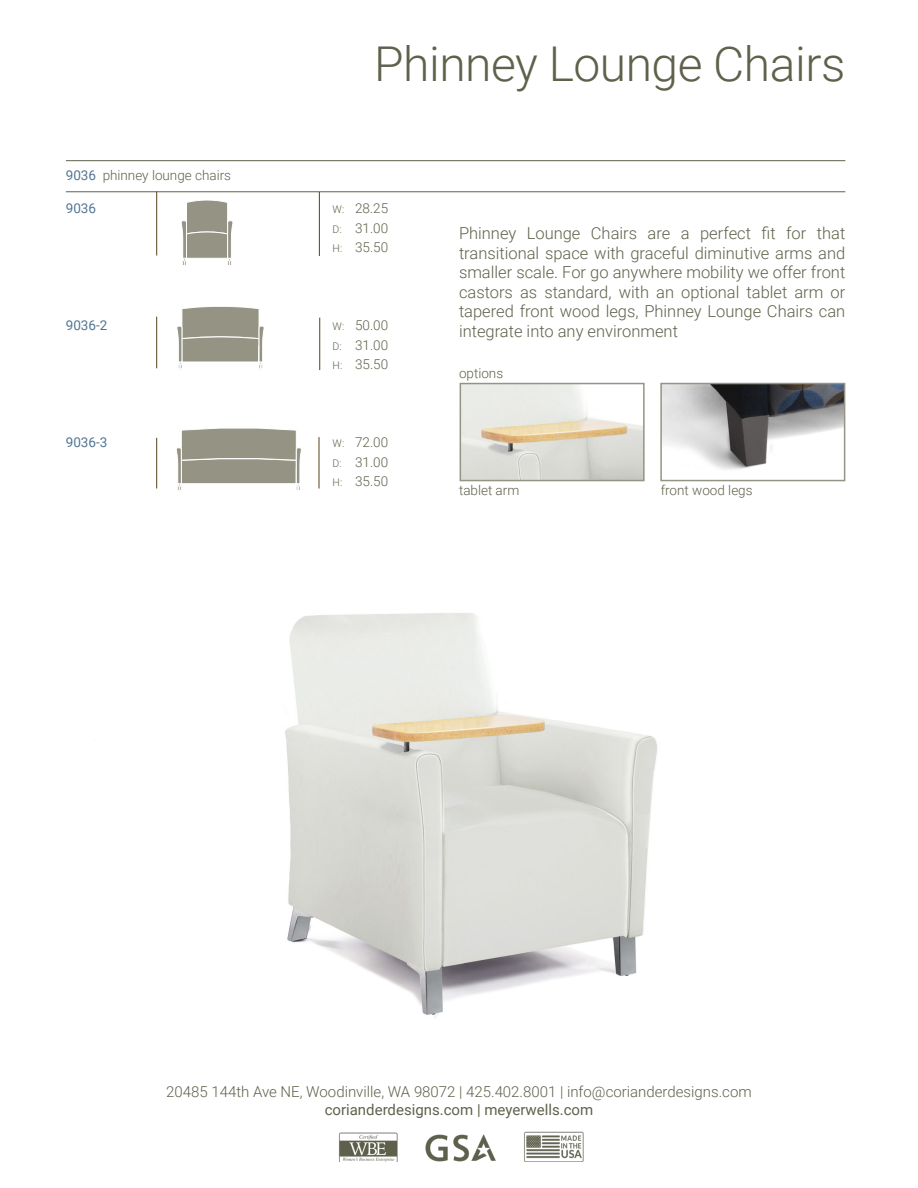
<style>
.page{position:relative;width:918px;height:1188px;background:#fff}
.page>*{position:absolute;margin:0;border:0;box-sizing:border-box;transform-origin:0 0}
.t1{font:300 48px "Roboto";letter-spacing:-.01em;color:#60614b}
.t2{font:300 16.5px/19.5px "Roboto";color:#60614b;text-align:justify}
.t3{font:300 15px "Roboto";color:#60614b}
.t4{font:15px "Roboto";color:#60614b}
.t5{font:300 13.5px/19.5px "Roboto";color:#60614b;text-align:justify}
.t6{font:13.5px "Roboto";color:#537594}
.t7{font:7.95px "Arial";color:#000}
.s1{font-weight:400;color:#537594}
.s2{font-size:10.5px}
</style>
<div class="page">
<hr style="left:66px;top:192px;width:779px;height:1px;background:#60614b">
<hr style="left:66px;top:160px;width:779px;height:1px;background:#60614b">
<hr style="left:156px;top:192px;width:1px;height:64px;background:#564218">
<hr style="left:319px;top:192px;width:1px;height:64px;background:#564218">
<hr style="left:156px;top:317px;width:1px;height:51px;background:#564218">
<hr style="left:319px;top:318px;width:1px;height:52px;background:#564218">
<hr style="left:156px;top:438px;width:1px;height:51px;background:#564218">
<hr style="left:319px;top:437px;width:1px;height:52px;background:#564218">
<img style="left:463px;top:386px;width:179px;height:92px">
<div style="left:460px;top:383px;width:185px;height:98px;border:2px solid #959383"></div>
<img style="left:663px;top:386px;width:179px;height:84px">
<div style="left:660px;top:383px;width:185px;height:98px;border:2px solid #959383"></div>
<svg style="left:176px;top:428px;width:125px;height:63px"></svg>
<svg style="left:177px;top:306px;width:87px;height:63px"></svg>
<svg style="left:181px;top:200px;width:52px;height:66px"></svg>
<img style="left:285px;top:613px;width:372px;height:404px">
<img style="left:339px;top:1132px;width:59px;height:30px">
<img style="left:524px;top:1131px;width:60px;height:31px">
<img style="left:426px;top:1134px;width:70px;height:28px">
<p class="t5" style="left:66px;top:165px;width:167px"><span class="s1">9036</span> phinney lounge chairs</p>
<p class="t7" style="left:172px;top:169px;width:45px">9036 Family</p>
<p class="t6" style="left:66px;top:199px;width:32px">9036</p>
<p class="t6" style="left:66px;top:316px;width:43px">9036-2</p>
<p class="t6" style="left:66px;top:433px;width:43px">9036-3</p>
<p class="t1" style="left:374px;top:30px;width:473px">Phinney Lounge Chairs</p>
<p class="t5" style="left:333px;top:198px;width:57px"><span class="s2">W:</span> 28.25<br><span class="s2">D:</span> 31.00<br><span class="s2">H:</span> 35.50</p>
<p class="t5" style="left:333px;top:315px;width:57px"><span class="s2">W:</span> 50.00<br><span class="s2">D:</span> 31.00<br><span class="s2">H:</span> 35.50</p>
<p class="t5" style="left:333px;top:432px;width:57px"><span class="s2">W:</span> 72.00<br><span class="s2">D:</span> 31.00<br><span class="s2">H:</span> 35.50</p>
<p class="t2" style="left:459px;top:223px;width:388px">Phinney Lounge Chairs are a perfect fit for that transitional space with graceful diminutive arms and smaller scale. For go anywhere mobility we offer front castors as standard, with an optional tablet arm or tapered front wood legs, Phinney Lounge Chairs can integrate into any environment</p>
<p class="t5" style="left:459px;top:363px;width:46px">options</p>
<p class="t5" style="left:459px;top:480px;width:62px">tablet arm</p>
<p class="t5" style="left:661px;top:480px;width:93px">front wood legs</p>
<p class="t3" style="left:166px;top:1082px;width:587px">20485 144th Ave NE, Woodinville, WA 98072 | 425.402.8001 | info@corianderdesigns.com</p>
<p class="t4" style="left:325px;top:1100px;width:270px">corianderdesigns.com | meyerwells.com</p>
</div>
